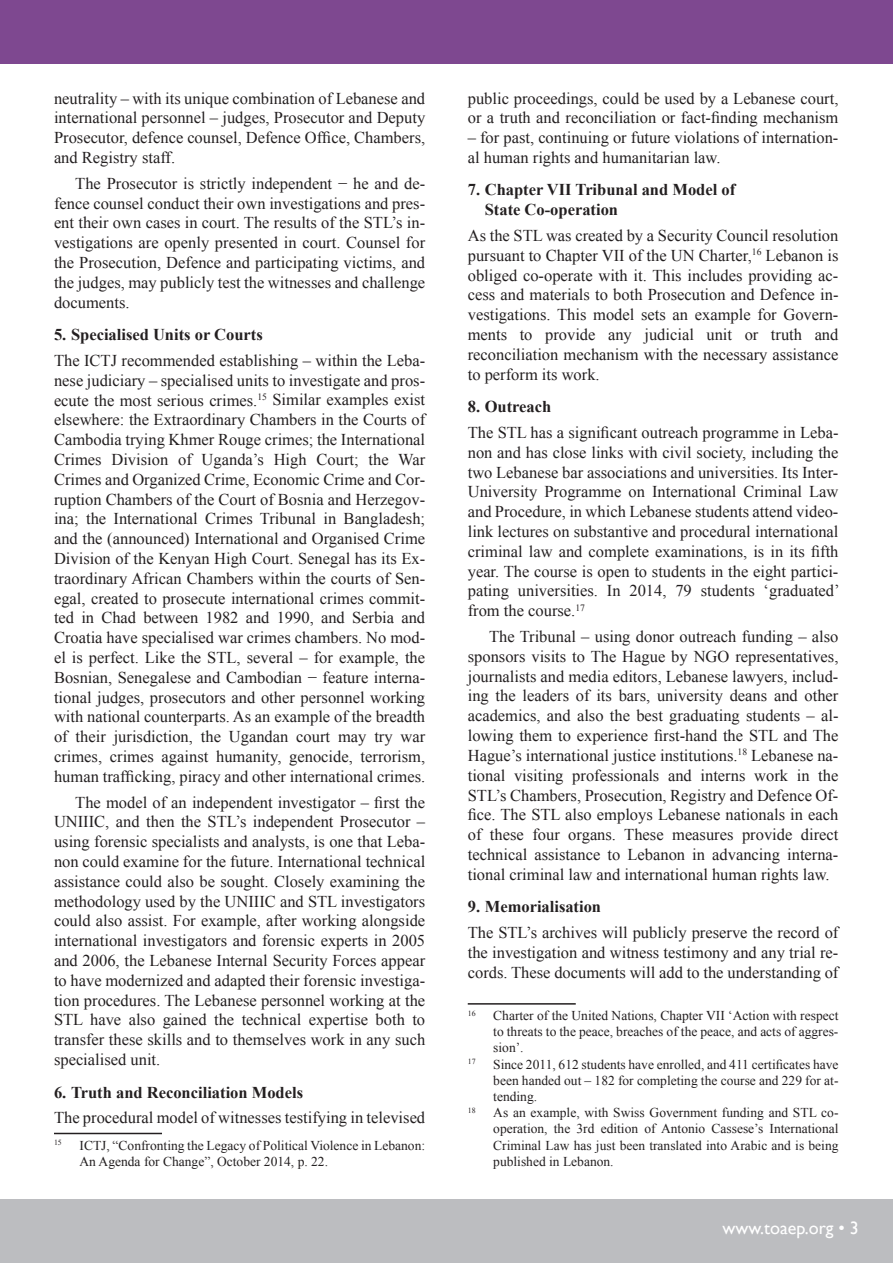
<style>
.page{position:relative;width:893px;height:1263px;background:#fff}
.page>*{position:absolute;margin:0;border:0;box-sizing:border-box;transform-origin:0 0}
.t1{font:18px "Gill Sans";color:#fff}
.t2{font:16.5px/19.8px "Times New Roman";color:#231f20;text-align:justify}
.t3{font:700 16.5px/19.8px "Times New Roman";color:#231f20}
.t4{font:13.5px/16.2px "Times New Roman";color:#231f20;text-align:justify}
.t5{font:7.8px "Times New Roman";color:#231f20}
</style>
<div class="page">
<div style="left:0;top:1199px;width:893px;height:64px;background:#bcbdc0"></div>
<div style="left:0;top:0;width:893px;height:64px;background:#7e4890"></div>
<hr style="left:54px;top:1133px;width:108px;height:1px;background:#231f20">
<hr style="left:468px;top:1003px;width:108px;height:1px;background:#231f20">
<p class="t2" style="left:54px;top:88px;width:373px">neutrality – with its unique combination of Lebanese and international personnel – judges, Prosecutor and Deputy Prosecutor, defence counsel, Defence Office, Chambers, and Registry staff.</p>
<p class="t2" style="left:54px;top:173px;width:373px;text-indent:21px">The Prosecutor is strictly independent − he and de&shy;fence counsel conduct their own investigations and pres&shy;ent their own cases in court. The results of the STL’s in&shy;vestigations are openly presented in court. Counsel for the Prosecution, Defence and participating victims, and the judges, may publicly test the witnesses and challenge documents.</p>
<p class="t3" style="left:54px;top:324px;width:210px">5. Specialised Units or Courts</p>
<p class="t2" style="left:54px;top:350px;width:373px">The ICTJ recommended establishing – within the Leba&shy;nese judiciary – specialised units to investigate and pros&shy;ecute the most serious crimes.<sup>15</sup> Similar examples exist elsewhere: the Extraordinary Chambers in the Courts of Cambodia trying Khmer Rouge crimes; the International Crimes Division of Uganda’s High Court; the War Crimes and Organized Crime, Economic Crime and Cor&shy;ruption Chambers of the Court of Bosnia and Herzegov&shy;ina; the International Crimes Tribunal in Bangladesh; and the (announced) International and Organised Crime Division of the Kenyan High Court. Senegal has its Ex&shy;traordinary African Chambers within the courts of Sen&shy;egal, created to prosecute international crimes commit&shy;ted in Chad between 1982 and 1990, and Serbia and Croatia have specialised war crimes chambers. No mod&shy;el is perfect. Like the STL, several – for example, the Bosnian, Senegalese and Cambodian − feature interna&shy;tional judges, prosecutors and other personnel working with national counterparts. As an example of the breadth of their jurisdiction, the Ugandan court may try war crimes, crimes against humanity, genocide, terrorism, human trafficking, piracy and other international crimes.</p>
<p class="t2" style="left:54px;top:792px;width:373px;text-indent:21px">The model of an independent investigator – first the UNIIIC, and then the STL’s independent Prosecutor – using forensic specialists and analysts, is one that Leba&shy;non could examine for the future. International technical assistance could also be sought. Closely examining the methodology used by the UNIIIC and STL investigators could also assist. For example, after working alongside international investigators and forensic experts in 2005 and 2006, the Lebanese Internal Security Forces appear to have modernized and adapted their forensic investiga&shy;tion procedures. The Lebanese personnel working at the STL have also gained the technical expertise both to transfer these skills and to themselves work in any such specialised unit.</p>
<p class="t3" style="left:54px;top:1082px;width:251px">6. Truth and Reconciliation Models</p>
<p class="t2" style="left:54px;top:1108px;width:373px">The procedural model of witnesses testifying in televised</p>
<p class="t5" style="left:54px;top:1137px;width:9px">15</p>
<p class="t4" style="left:80px;top:1137px;width:347px">ICTJ, “Confronting the Legacy of Political Violence in Lebanon:<br>An Agenda for Change”, October 2014, p. 22.</p>
<p class="t2" style="left:468px;top:88px;width:372px">public proceedings, could be used by a Lebanese court, or a truth and reconciliation or fact-finding mechanism</p>
<p class="t2" style="left:468px;top:127px;width:372px">– for past, continuing or future violations of internation&shy;al human rights and humanitarian law.</p>
<p class="t3" style="left:485px;top:180px;width:252px;text-indent:-17px">7. Chapter VII Tribunal and Model of<br>State Co-operation</p>
<p class="t2" style="left:468px;top:225px;width:372px">As the STL was created by a Security Council resolution pursuant to Chapter VII of the UN Charter,<sup>16</sup> Lebanon is obliged co-operate with it. This includes providing ac&shy;cess and materials to both Prosecution and Defence in&shy;vestigations. This model sets an example for Govern&shy;ments to provide any judicial unit or truth and reconciliation mechanism with the necessary assistance to perform its work.</p>
<p class="t3" style="left:468px;top:396px;width:85px">8. Outreach</p>
<p class="t2" style="left:468px;top:422px;width:373px">The STL has a significant outreach programme in Leba&shy;non and has close links with civil society, including the two Lebanese bar associations and universities. Its Inter-University Programme on International Criminal Law and Procedure, in which Lebanese students attend video&shy;link lectures on substantive and procedural international criminal law and complete examinations, is in its fifth year. The course is open to students in the eight partici&shy;pating universities. In 2014, 79 students ‘graduated’ from the course.<sup>17</sup></p>
<p class="t2" style="left:468px;top:626px;width:372px;text-indent:21px">The Tribunal – using donor outreach funding – also sponsors visits to The Hague by NGO representatives, journalists and media editors, Lebanese lawyers, includ&shy;ing the leaders of its bars, university deans and other academics, and also the best graduating students – al&shy;lowing them to experience first-hand the STL and The Hague’s international justice institutions.<sup>18</sup> Lebanese na&shy;tional visiting professionals and interns work in the STL’s Chambers, Prosecution, Registry and Defence Of&shy;fice. The STL also employs Lebanese nationals in each of these four organs. These measures provide direct technical assistance to Lebanon in advancing interna&shy;tional criminal law and international human rights law.</p>
<p class="t3" style="left:468px;top:896px;width:135px">9. Memorialisation</p>
<p class="t2" style="left:468px;top:922px;width:372px">The STL’s archives will publicly preserve the record of the investigation and witness testimony and any trial re&shy;cords. These documents will add to the understanding of</p>
<p class="t5" style="left:468px;top:1008px;width:9px">16</p>
<p class="t4" style="left:493px;top:1007px;width:347px">Charter of the United Nations, Chapter VII ‘Action with respect to threats to the peace, breaches of the peace, and acts of aggres&shy;sion’.</p>
<p class="t5" style="left:468px;top:1056px;width:9px">17</p>
<p class="t4" style="left:493px;top:1056px;width:347px">Since 2011, 612 students have enrolled, and 411 certificates have been handed out – 182 for completing the course and 229 for at&shy;tending.</p>
<p class="t5" style="left:468px;top:1105px;width:9px">18</p>
<p class="t4" style="left:493px;top:1104px;width:347px">As an example, with Swiss Government funding and STL co&shy;operation, the 3rd edition of Antonio Cassese’s International Criminal Law has just been translated into Arabic and is being published in Lebanon.</p>
<p class="t1" style="left:722px;top:1218px;width:138px">www.toaep.org • 3</p>
</div>
